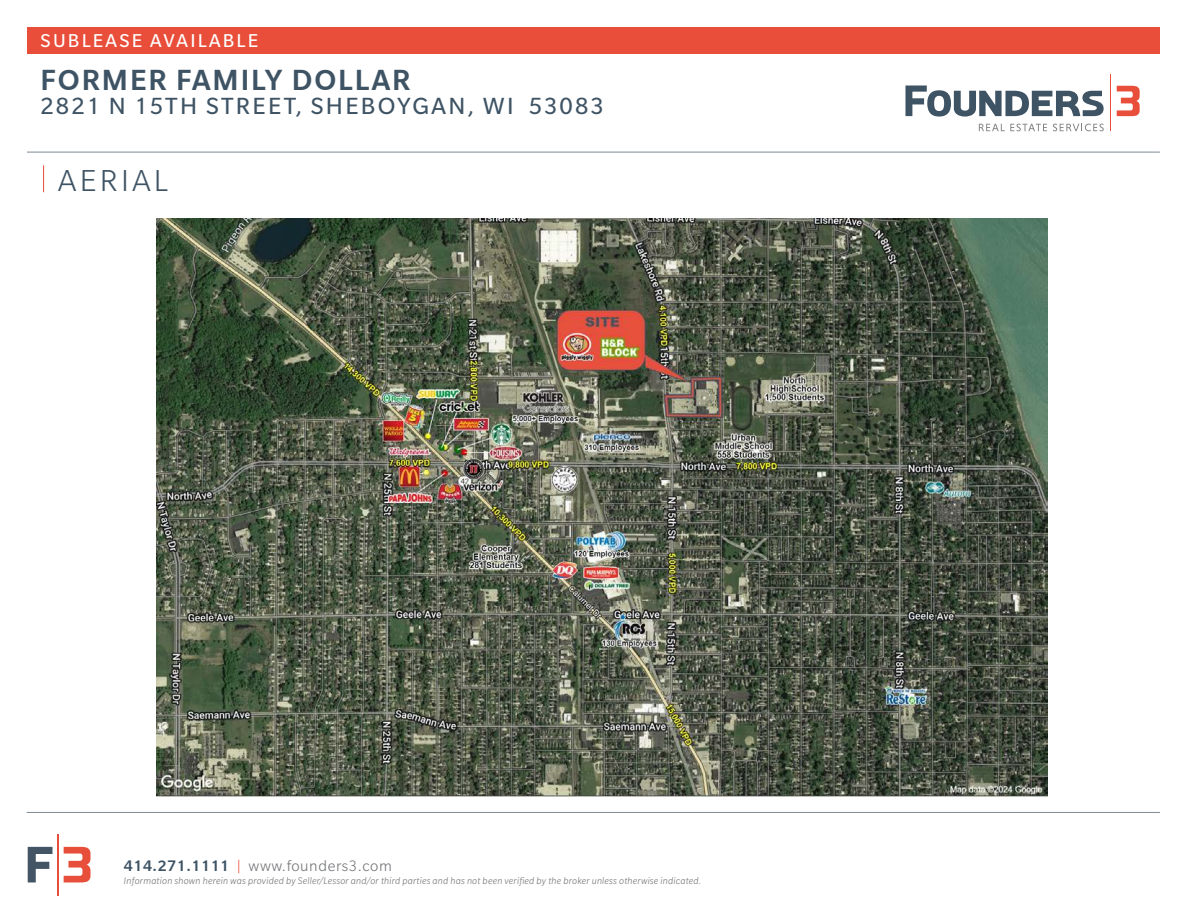
<style>
.page{position:relative;width:1188px;height:918px;background:#fff}
.page>*{position:absolute;margin:0;border:0;box-sizing:border-box;transform-origin:0 0}
.t1{font:300 33px "Slate Pro";letter-spacing:.1em;color:#3e5364}
.t2{font:500 31.5px "Slate Pro";letter-spacing:.06em;color:#3e5364}
.t3{font:25.5px "Slate Pro";letter-spacing:.09em;color:#3e5364}
.t4{font:20.25px "Slate Pro";letter-spacing:.11em;color:#fff}
.t5{font:300 16.5px "Slate Pro";letter-spacing:.035em;color:#757679}
.t6{font:italic 300 10.5px "Slate Pro";letter-spacing:.02em;color:#757679}
.s1{font-weight:500;color:#3e5364}
.s2{color:#e94e3a}
</style>
<div class="page">
<hr style="left:1110px;top:75px;width:1px;height:56px;background:#e94e3a">
<svg style="left:905px;top:86px;width:199px;height:31px"></svg>
<svg style="left:1117px;top:86px;width:23px;height:30px"></svg>
<svg style="left:979px;top:124px;width:68px;height:7px"></svg>
<svg style="left:1053px;top:124px;width:51px;height:7px"></svg>
<hr style="left:27px;top:152px;width:1133px;height:1px;background:#7d8995">
<div style="left:27px;top:27px;width:1133px;height:27px;background:#e94e3a"></div>
<hr style="left:58px;top:834px;width:1px;height:61px;background:#e84f3b">
<svg style="left:28px;top:847px;width:24px;height:35px"></svg>
<svg style="left:64px;top:847px;width:26px;height:35px"></svg>
<hr style="left:27px;top:812px;width:1133px;height:1px;background:#7d8995">
<svg style="left:43px;top:165px;width:1px;height:27px"></svg>
<img style="left:157px;top:218px;width:891px;height:578px">
<p class="t4" style="left:41px;top:30px;width:219px">SUBLEASE AVAILABLE</p>
<p class="t2" style="left:41px;top:60px;width:371px">FORMER FAMILY DOLLAR</p>
<p class="t3" style="left:41px;top:93px;width:565px">2821 N 15TH STREET, SHEBOYGAN, WI 53083</p>
<p class="t1" style="left:58px;top:164px;width:111px">AERIAL</p>
<p class="t5" style="left:124px;top:857px;width:270px"><span class="s1">414.271.1111</span> <span class="s2">|</span> www.founders3.com</p>
<p class="t6" style="left:124px;top:875px;width:579px">Information shown herein was provided by Seller/Lessor and/or third parties and has not been verified by the broker unless otherwise indicated.</p>
</div>
